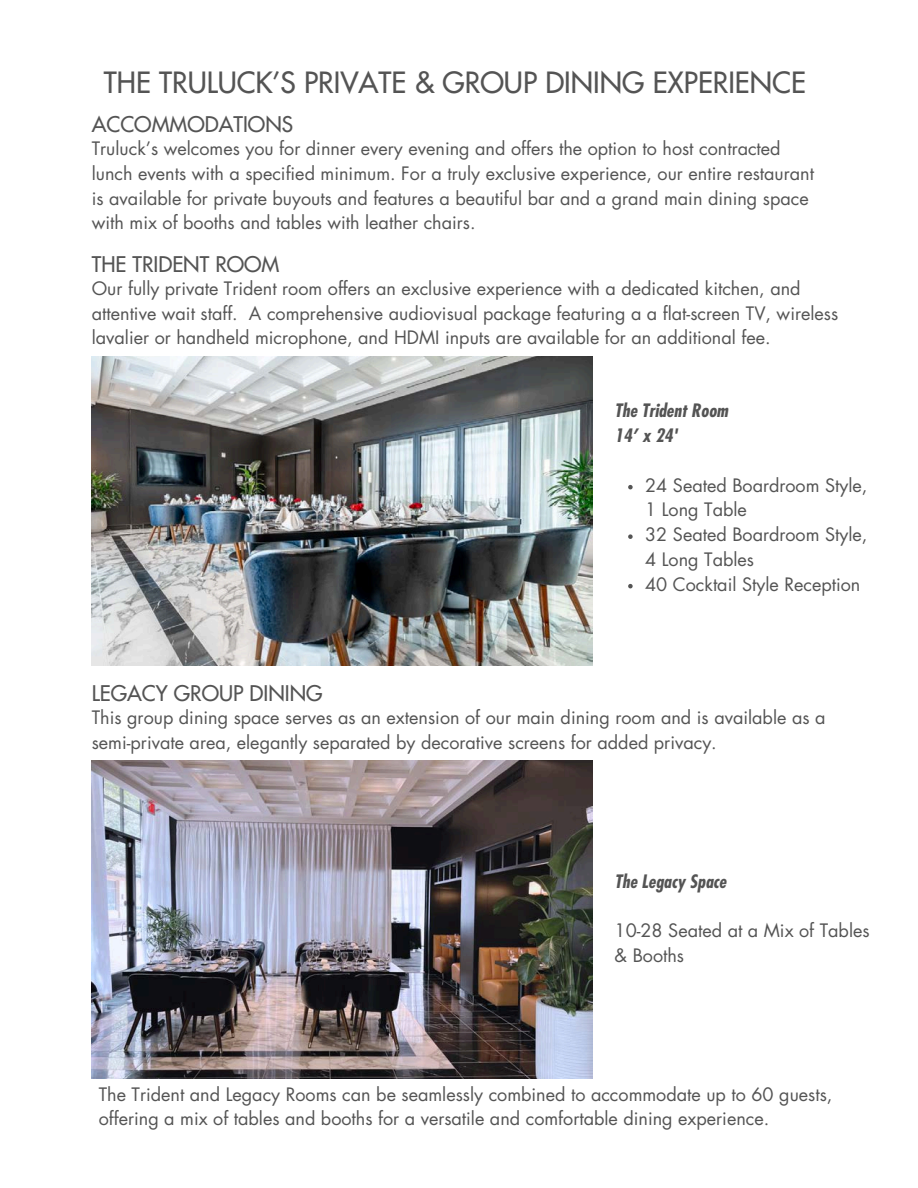
<style>
.page{position:relative;width:918px;height:1188px;background:#fff}
.page>*{position:absolute;margin:0;border:0;box-sizing:border-box;transform-origin:0 0}
.t1{font:500 28.5px "Futura Std";color:#545454}
.t2{font:500 21px "Futura Std";color:#545454}
.t3{font:18px/24.8px "Futura Std";color:#545454}
.t4{font:italic 700 condensed 18px/24.8px "Futura Std";color:#545454}
</style>
<div class="page">
<img style="left:92px;top:356px;width:500px;height:309px">
<svg style="left:628px;top:485px;width:5px;height:4px"></svg>
<svg style="left:628px;top:534px;width:5px;height:5px"></svg>
<svg style="left:628px;top:584px;width:5px;height:4px"></svg>
<img style="left:92px;top:761px;width:500px;height:317px">
<h2 class="t1" style="left:104px;top:69px;width:703px">THE TRULUCK’S PRIVATE &amp; GROUP DINING EXPERIENCE</h2>
<p class="t2" style="left:92px;top:115px;width:203px">ACCOMMODATIONS</p>
<h1 class="t3" style="left:92px;top:137px;width:724px">Truluck’s welcomes you for dinner every evening and offers the option to host contracted lunch events with a specified minimum. For a truly exclusive experience, our entire restaurant is available for private buyouts and features a beautiful bar and a grand main dining space with mix of booths and tables with leather chairs.</h1>
<h2 class="t2" style="left:92px;top:254px;width:189px">THE TRIDENT ROOM</h2>
<p class="t3" style="left:92px;top:277px;width:748px">Our fully private Trident room offers an exclusive experience with a dedicated kitchen, and attentive wait staff. A comprehensive audiovisual package featuring a a flat-screen TV, wireless lavalier or handheld microphone, and HDMI inputs are available for an additional fee.</p>
<p class="t2" style="left:92px;top:684px;width:232px">LEGACY GROUP DINING</p>
<p class="t4" style="left:615px;top:399px;width:115px">The Trident Room<br>14’ x 24'</p>
<h3 class="t3" style="left:645px;top:473px;width:224px">24 Seated Boardroom Style,<br>1 Long Table</h3>
<p class="t3" style="left:645px;top:523px;width:224px">32 Seated Boardroom Style,<br>4 Long Tables</p>
<p class="t3" style="left:645px;top:572px;width:217px">40 Cocktail Style Reception</p>
<p class="t3" style="left:92px;top:706px;width:735px">This group dining space serves as an extension of our main dining room and is available as a semi-private area, elegantly separated by decorative screens for added privacy.</p>
<h2 class="t4" style="left:615px;top:870px;width:113px">The Legacy Space</h2>
<p class="t3" style="left:615px;top:919px;width:256px">10-28 Seated at a Mix of Tables &amp; Booths</p>
<h3 class="t3" style="left:99px;top:1082px;width:735px">The Trident and Legacy Rooms can be seamlessly combined to accommodate up to 60 guests, offering a mix of tables and booths for a versatile and comfortable dining experience.</h3>
</div>
